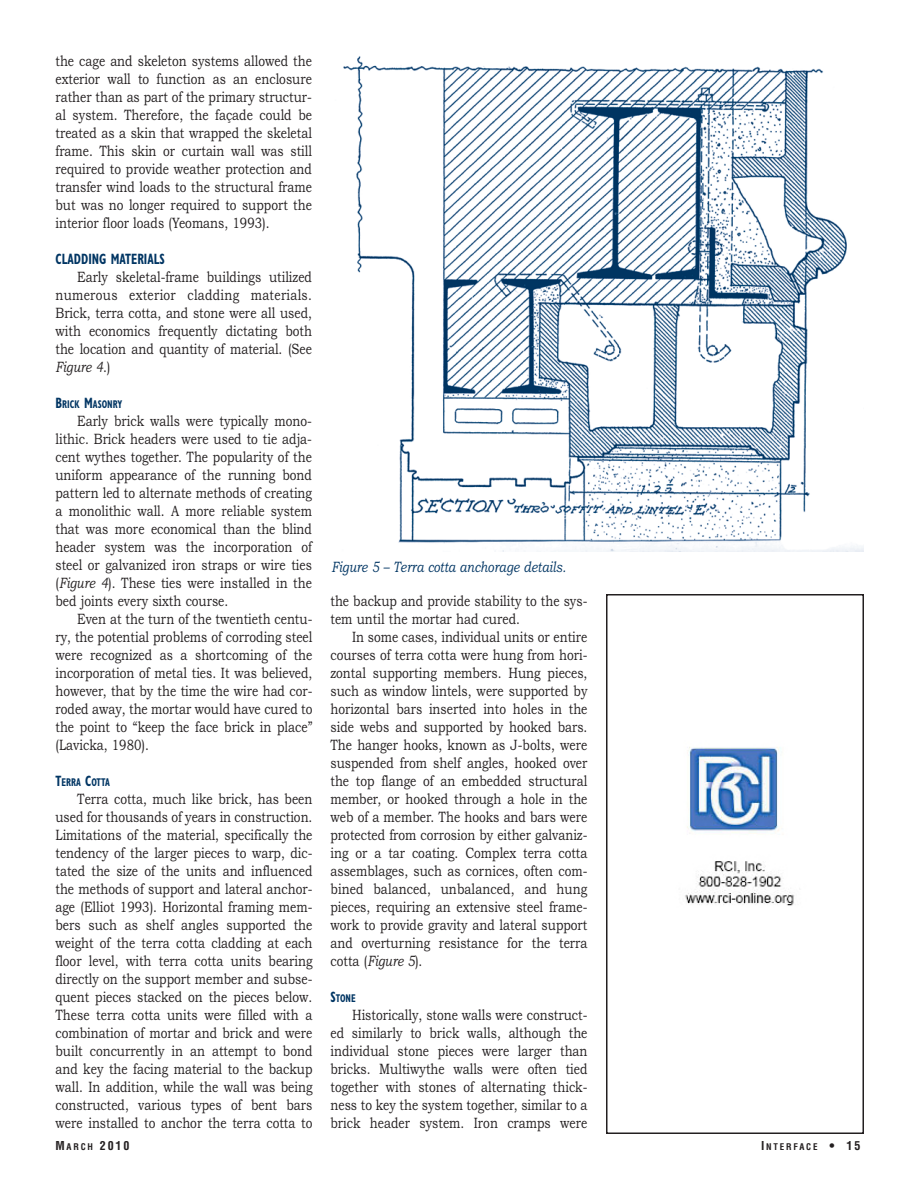
<style>
.page{position:relative;width:918px;height:1188px;background:#fff}
.page>*{position:absolute;margin:0;border:0;box-sizing:border-box;transform-origin:0 0}
.t1{font:15px/18px "Bookman Old Style";color:#231f20;text-align:justify;scale:.8 1}
.t2{font:italic 15px "Bookman Old Style";color:#003563;scale:.8 1}
.t3{font:700 condensed 15px "Gill Sans";color:#003563;scale:.8 1}
.t4{font:700 condensed 12px "Helvetica";color:#231f20}
.t5{font:700 condensed 11.25px "Gill Sans";color:#003563;scale:.8 1}
.t6{font:700 condensed 9px "Helvetica";letter-spacing:.2em;color:#231f20}
.s1{font-style:italic}
.s2{font-size:15px}
.s3{font-size:9px}
.s4{font-size:12px}
</style>
<div class="page">
<img style="left:343px;top:56px;width:521px;height:495px">
<div style="left:606px;top:594px;width:258px;height:540px;border:2px solid #231f20"></div>
<img style="left:685px;top:747px;width:109px;height:159px">
<p class="t1" style="left:55px;top:54px;width:322px">the cage and skeleton systems allowed the exterior wall to function as an enclosure rather than as part of the primary structur&shy;al system. Therefore, the façade could be treated as a skin that wrapped the skeletal frame. This skin or curtain wall was still required to provide weather protection and transfer wind loads to the structural frame but was no longer required to support the interior floor loads (Yeomans, 1993).</p>
<h5 class="t3" style="left:55px;top:254px;width:138px">CLADDING MATERIALS</h5>
<p class="t1" style="left:55px;top:270px;width:322px;text-indent:22px">Early skeletal-frame buildings utilized numerous exterior cladding materials.<br>Brick, terra cotta, and stone were all used, with economics frequently dictating both the location and quantity of material. (See <span class="s1">Figure 4</span>.)</p>
<h6 class="t5" style="left:55px;top:400px;width:85px"><span class="s2">B</span>RICK <span class="s2">M</span>ASONRY</h6>
<p class="t1" style="left:55px;top:414px;width:322px;text-indent:22px">Early brick walls were typically mono&shy;lithic. Brick headers were used to tie adja&shy;cent wythes together. The popularity of the uniform appearance of the running bond pattern led to alternate methods of creating a monolithic wall. A more reliable system that was more economical than the blind header system was the incorporation of steel or galvanized iron straps or wire ties (<span class="s1">Figure 4</span>). These ties were installed in the bed joints every sixth course.</p>
<p class="t1" style="left:55px;top:612px;width:323px;text-indent:22px">Even at the turn of the twentieth centu&shy;ry, the potential problems of corroding steel were recognized as a shortcoming of the incorporation of metal ties. It was believed, however, that by the time the wire had cor&shy;roded away, the mortar would have cured to the point to “keep the face brick in place” (Lavicka, 1980).</p>
<h6 class="t5" style="left:55px;top:778px;width:70px"><span class="s2">T</span>ERRA <span class="s2">C</span>OTTA</h6>
<p class="t1" style="left:55px;top:792px;width:323px;text-indent:22px">Terra cotta, much like brick, has been used for thousands of years in construction.<br>Limitations of the material, specifically the tendency of the larger pieces to warp, dic&shy;tated the size of the units and influenced the methods of support and lateral anchor&shy;age (Elliot 1993). Horizontal framing mem&shy;bers such as shelf angles supported the weight of the terra cotta cladding at each floor level, with terra cotta units bearing directly on the support member and subse&shy;quent pieces stacked on the pieces below.<br>These terra cotta units were filled with a combination of mortar and brick and were built concurrently in an attempt to bond and key the facing material to the backup wall. In addition, while the wall was being constructed, various types of bent bars were installed to anchor the terra cotta to</p>
<p class="t4" style="left:55px;top:1141px;width:75px">M<span class="s3">ARCH</span> 2010</p>
<p class="t2" style="left:332px;top:561px;width:295px">Figure 5 – Terra cotta anchorage details.</p>
<p class="t1" style="left:331px;top:593px;width:322px">the backup and provide stability to the sys&shy;tem until the mortar had cured.</p>
<p class="t1" style="left:331px;top:629px;width:323px;text-indent:22px">In some cases, individual units or entire courses of terra cotta were hung from hori&shy;zontal supporting members. Hung pieces, such as window lintels, were supported by horizontal bars inserted into holes in the side webs and supported by hooked bars.<br>The hanger hooks, known as J-bolts, were suspended from shelf angles, hooked over the top flange of an embedded structural member, or hooked through a hole in the web of a member. The hooks and bars were protected from corrosion by either galvaniz&shy;ing or a tar coating. Complex terra cotta assemblages, such as cornices, often com&shy;bined balanced, unbalanced, and hung pieces, requiring an extensive steel frame&shy;work to provide gravity and lateral support and overturning resistance for the terra cotta (<span class="s1">Figure 5</span>).</p>
<p class="t5" style="left:331px;top:994px;width:33px"><span class="s2">S</span>TONE</p>
<p class="t1" style="left:331px;top:1007px;width:323px;text-indent:22px">Historically, stone walls were construct&shy;ed similarly to brick walls, although the individual stone pieces were larger than bricks. Multiwythe walls were often tied together with stones of alternating thick&shy;ness to key the system together, similar to a brick header system. Iron cramps were</p>
<p class="t6" style="left:761px;top:1144px;width:101px"><span class="s4">I</span>NTERFACE <span class="s4">• 15</span></p>
</div>
